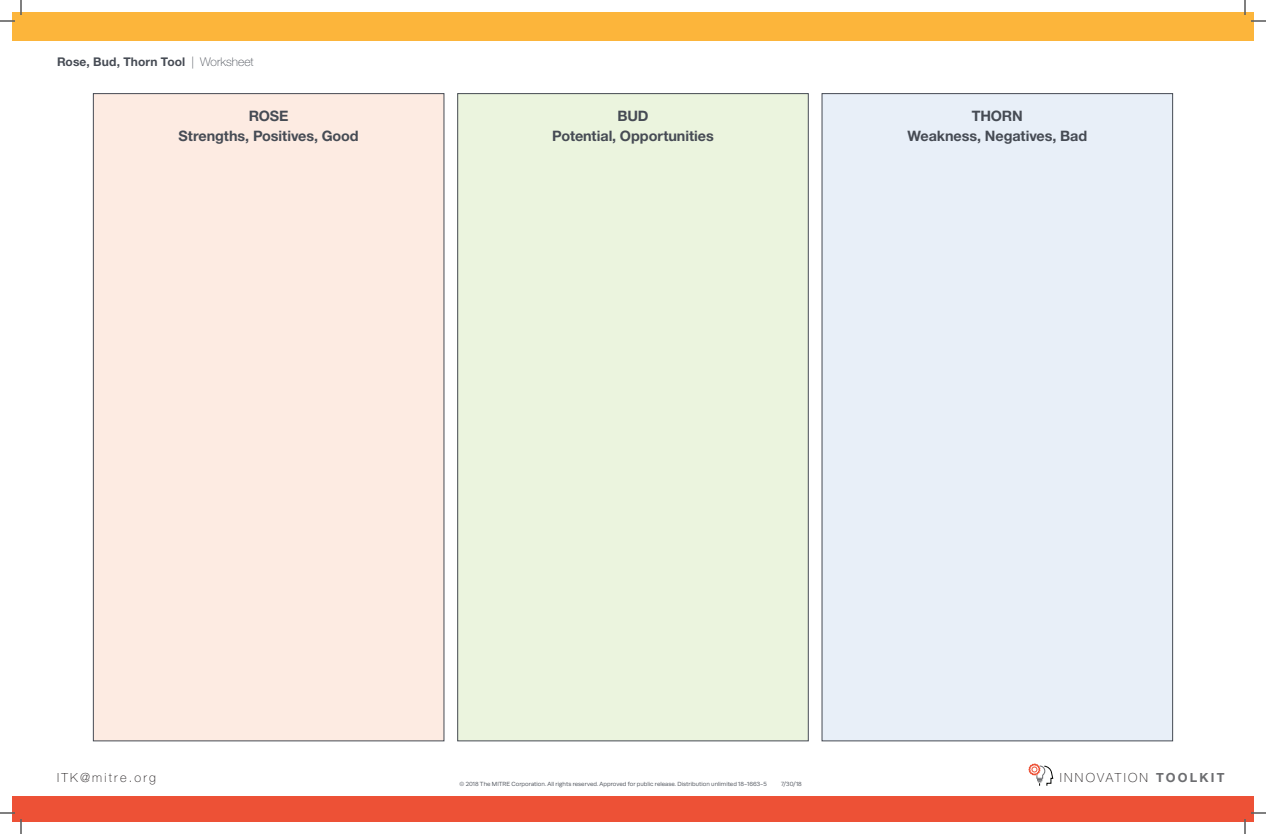
<style>
.page{position:relative;width:1266px;height:834px;background:#fff}
.page>*{position:absolute;margin:0;border:0;box-sizing:border-box;transform-origin:0 0}
.illustration_text__3{font:700 14.4px/20.2px "Helvetica Neue";letter-spacing:-.005em;color:#464b54;text-align:center}
.t1{font:100 12.6px "Helvetica Neue";letter-spacing:.175em;color:#231f20}
.tool-category___name{font:700 12px "Helvetica Neue";letter-spacing:.01em;color:#464b54}
.t2{font:6px "Runda";letter-spacing:.005em;color:#464b54}
.s1{font-weight:100}
.s2{font-weight:700;color:#6c6d70}
</style>
<div class="page">
<svg style="left:1029px;top:764px;width:25px;height:22px"></svg>
<div style="left:12px;top:796px;width:1242px;height:26px;background:#ed5136"></div>
<div style="left:12px;top:12px;width:1242px;height:29px;background:#fcb53b"></div>
<div style="left:93px;top:94px;width:351px;height:647px;background:#fdebe2"></div>
<div style="left:458px;top:94px;width:350px;height:647px;background:#ebf4de"></div>
<div style="left:822px;top:94px;width:351px;height:647px;background:#e8eff8"></div>
<svg style="left:0;top:0;width:22px;height:22px"></svg>
<svg style="left:0;top:812px;width:22px;height:22px"></svg>
<svg style="left:1244px;top:0;width:22px;height:22px"></svg>
<svg style="left:1244px;top:812px;width:22px;height:22px"></svg>
<p class="tool-category___name" style="left:57px;top:55px;width:198px">Rose, Bud, Thorn Tool <span class="s1">| Worksheet</span></p>
<p class="illustration_text__3" style="left:179px;top:105px;width:182px">ROSE<br>Strengths, Positives, Good</p>
<p class="illustration_text__3" style="left:552px;top:105px;width:163px">BUD<br>Potential, Opportunities</p>
<p class="illustration_text__3" style="left:907px;top:105px;width:181px">THORN<br>Weakness, Negatives, Bad</p>
<h2 class="t1" style="left:57px;top:770px;width:100px">ITK@mitre.org</h2>
<p class="t2" style="left:460px;top:780px;width:309px">© 2018 The MITRE Corporation. All rights reserved. Approved for public release. Distribution unlimited 18-1663-5</p>
<p class="t2" style="left:781px;top:780px;width:22px">7/30/18</p>
<h2 class="t1" style="left:1060px;top:770px;width:166px">INNOVATION <span class="s2">TOOLKIT</span></h2>
</div>
